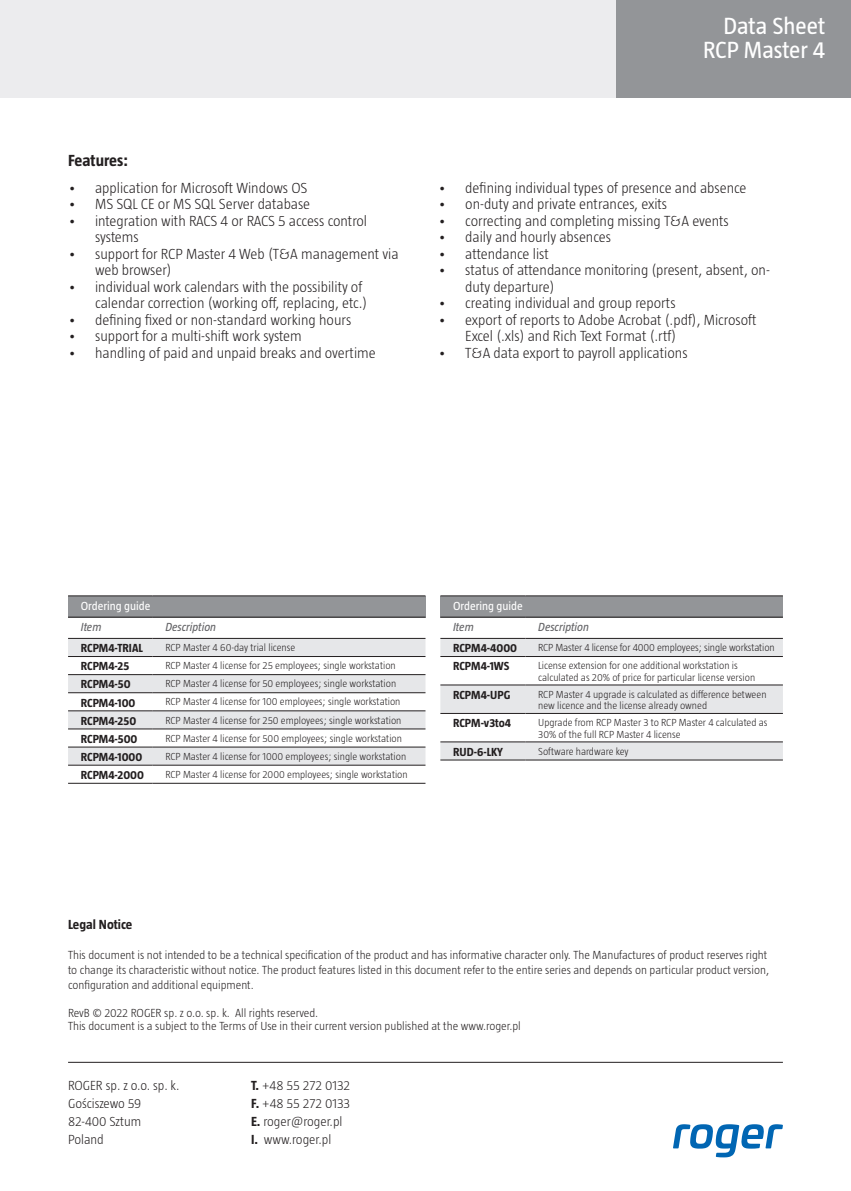
<style>
.page{position:relative;width:851px;height:1191px;background:#fff}
.page>*{position:absolute;margin:0;border:0;box-sizing:border-box;transform-origin:0 0}
.t1{font:300 24px/24px "Taz";color:#fff;text-align:right}
.t2{font:24px/24px "Taz";color:#fff;text-align:right}
.t3{font:700 16.5px "Taz";color:#231f20}
.t4{font:300 15px/16.5px "Taz";color:#231f20}
.t5{font:300 13.5px/18px "Taz";color:#231f20}
.t6{font:700 13.5px "Taz";color:#231f20}
.t7{font:300 12px/15px "Taz";color:#231f20}
.t8{font:700 12px "Taz";color:#231f20}
.t9{font:italic 12px "Taz";color:#636366}
.t10{font:12px "Taz";color:#fff}
.t11{font:300 10.5px/11.6px "Taz";color:#231f20}
.s1{font-weight:700}
</style>
<div class="page">
<div style="left:612px;top:0;width:238px;height:98px;background:#939598"></div>
<div style="left:0;top:0;width:615px;height:97px;background:#ececee"></div>
<svg style="left:673px;top:1124px;width:109px;height:33px"></svg>
<hr style="left:68px;top:1062px;width:714px;height:1px;background:#231f20">
<div style="left:68px;top:596px;width:357px;height:21px;background:#939598"></div>
<div style="left:68px;top:639px;width:357px;height:17px;background:#e6e7e9"></div>
<svg style="left:68px;top:675px;width:357px;height:108px;fill:#e6e7e9"></svg>
<hr style="left:68px;top:617px;width:85px;height:1px;background:#231f20">
<hr style="left:153px;top:617px;width:272px;height:1px;background:#231f20">
<hr style="left:68px;top:638px;width:85px;height:1px;background:#231f20">
<hr style="left:153px;top:638px;width:272px;height:1px;background:#231f20">
<hr style="left:68px;top:674px;width:85px;height:1px;background:#231f20">
<hr style="left:153px;top:674px;width:272px;height:1px;background:#231f20">
<hr style="left:68px;top:710px;width:85px;height:1px;background:#231f20">
<hr style="left:153px;top:710px;width:272px;height:1px;background:#231f20">
<hr style="left:68px;top:747px;width:85px;height:1px;background:#231f20">
<hr style="left:153px;top:747px;width:272px;height:1px;background:#231f20">
<hr style="left:68px;top:595px;width:85px;height:1px;background:#231f20">
<hr style="left:153px;top:595px;width:272px;height:1px;background:#231f20">
<hr style="left:68px;top:656px;width:85px;height:1px;background:#231f20">
<hr style="left:153px;top:656px;width:272px;height:1px;background:#231f20">
<hr style="left:68px;top:692px;width:85px;height:1px;background:#231f20">
<hr style="left:153px;top:692px;width:272px;height:1px;background:#231f20">
<hr style="left:68px;top:728px;width:85px;height:1px;background:#231f20">
<hr style="left:153px;top:728px;width:272px;height:1px;background:#231f20">
<hr style="left:68px;top:765px;width:85px;height:1px;background:#231f20">
<hr style="left:153px;top:765px;width:272px;height:1px;background:#231f20">
<hr style="left:68px;top:783px;width:85px;height:1px;background:#231f20">
<hr style="left:153px;top:783px;width:272px;height:1px;background:#231f20">
<div style="left:440px;top:596px;width:342px;height:21px;background:#939598"></div>
<div style="left:440px;top:639px;width:342px;height:120px;background:#e6e7e9"></div>
<svg style="left:440px;top:657px;width:342px;height:84px"></svg>
<hr style="left:440px;top:617px;width:85px;height:1px;background:#231f20">
<hr style="left:525px;top:617px;width:257px;height:1px;background:#231f20">
<hr style="left:440px;top:638px;width:85px;height:1px;background:#231f20">
<hr style="left:525px;top:638px;width:257px;height:1px;background:#231f20">
<hr style="left:440px;top:684px;width:85px;height:1px;background:#231f20">
<hr style="left:525px;top:684px;width:257px;height:1px;background:#231f20">
<hr style="left:440px;top:741px;width:85px;height:1px;background:#231f20">
<hr style="left:525px;top:741px;width:257px;height:1px;background:#231f20">
<hr style="left:440px;top:595px;width:85px;height:1px;background:#231f20">
<hr style="left:525px;top:595px;width:257px;height:1px;background:#231f20">
<hr style="left:440px;top:656px;width:85px;height:1px;background:#231f20">
<hr style="left:525px;top:656px;width:257px;height:1px;background:#231f20">
<hr style="left:440px;top:713px;width:85px;height:1px;background:#231f20">
<hr style="left:525px;top:713px;width:257px;height:1px;background:#231f20">
<hr style="left:440px;top:759px;width:85px;height:1px;background:#231f20">
<hr style="left:525px;top:759px;width:257px;height:1px;background:#231f20">
<p class="t3" style="left:68px;top:151px;width:62px">Features:</p>
<p class="t4" style="left:68px;top:179px;width:241px">• application for Microsoft Windows OS</p>
<p class="t4" style="left:68px;top:196px;width:243px">• MS SQL CE or MS SQL Server database</p>
<p class="t4" style="left:95px;top:212px;width:273px;text-indent:-27px">• integration with RACS 4 or RACS 5 access control systems</p>
<p class="t4" style="left:95px;top:245px;width:305px;text-indent:-27px">• support for RCP Master 4 Web (T&amp;A management via web browser)</p>
<p class="t4" style="left:95px;top:278px;width:274px;text-indent:-27px">• individual work calendars with the possibility of calendar correction (working off, replacing, etc.)</p>
<p class="t4" style="left:68px;top:311px;width:285px">• defining fixed or non-standard working hours</p>
<p class="t4" style="left:68px;top:328px;width:235px">• support for a multi-shift work system</p>
<p class="t4" style="left:68px;top:344px;width:309px">• handling of paid and unpaid breaks and overtime</p>
<h1 class="t2" style="left:703px;top:14px;width:123px">Data Sheet<br>RCP Master 4</h1>
<h1 class="t1" style="left:686px;top:20px;width:136px">Kontrolery serii<br>PRxx1</h1>
<p class="t4" style="left:438px;top:179px;width:310px">• defining individual types of presence and absence</p>
<p class="t4" style="left:438px;top:196px;width:230px">• on-duty and private entrances, exits</p>
<p class="t4" style="left:438px;top:212px;width:292px">• correcting and completing missing T&amp;A events</p>
<p class="t4" style="left:438px;top:229px;width:174px">• daily and hourly absences</p>
<p class="t4" style="left:438px;top:245px;width:112px">• attendance list</p>
<p class="t4" style="left:465px;top:262px;width:306px;text-indent:-27px">• status of attendance monitoring (present, absent, on&shy;duty departure)</p>
<p class="t4" style="left:438px;top:295px;width:239px">• creating individual and group reports</p>
<p class="t4" style="left:465px;top:311px;width:293px;text-indent:-27px">• export of reports to Adobe Acrobat (.pdf), Microsoft<br>Excel (.xls) and Rich Text Format (.rtf)</p>
<p class="t4" style="left:438px;top:344px;width:251px">• T&amp;A data export to payroll applications</p>
<p class="t10" style="left:81px;top:599px;width:71px">Ordering guide</p>
<p class="t9" style="left:81px;top:620px;width:22px">Item</p>
<p class="t9" style="left:165px;top:620px;width:52px">Description</p>
<p class="t8" style="left:81px;top:641px;width:64px">RCPM4-TRIAL</p>
<p class="t11" style="left:165px;top:641px;width:131px">RCP Master 4 60-day trial license</p>
<p class="t8" style="left:81px;top:659px;width:50px">RCPM4-25</p>
<p class="t11" style="left:165px;top:659px;width:232px">RCP Master 4 license for 25 employees; single workstation</p>
<p class="t8" style="left:81px;top:677px;width:51px">RCPM4-50</p>
<p class="t11" style="left:165px;top:678px;width:232px">RCP Master 4 license for 50 employees; single workstation</p>
<p class="t8" style="left:81px;top:696px;width:56px">RCPM4-100</p>
<p class="t11" style="left:165px;top:696px;width:236px">RCP Master 4 license for 100 employees; single workstation</p>
<p class="t8" style="left:81px;top:714px;width:57px">RCPM4-250</p>
<p class="t11" style="left:165px;top:714px;width:237px">RCP Master 4 license for 250 employees; single workstation</p>
<p class="t8" style="left:81px;top:732px;width:58px">RCPM4-500</p>
<p class="t11" style="left:165px;top:732px;width:238px">RCP Master 4 license for 500 employees; single workstation</p>
<p class="t8" style="left:81px;top:750px;width:63px">RCPM4-1000</p>
<p class="t11" style="left:165px;top:750px;width:242px">RCP Master 4 license for 1000 employees; single workstation</p>
<p class="t8" style="left:81px;top:768px;width:65px">RCPM4-2000</p>
<p class="t11" style="left:165px;top:768px;width:244px">RCP Master 4 license for 2000 employees; single workstation</p>
<p class="t10" style="left:453px;top:599px;width:71px">Ordering guide</p>
<p class="t9" style="left:453px;top:620px;width:22px">Item</p>
<p class="t9" style="left:538px;top:620px;width:52px">Description</p>
<p class="t8" style="left:453px;top:641px;width:65px">RCPM4-4000</p>
<p class="t11" style="left:538px;top:641px;width:238px">RCP Master 4 license for 4000 employees; single workstation</p>
<p class="t8" style="left:453px;top:659px;width:58px">RCPM4-1WS</p>
<p class="t11" style="left:538px;top:659px;width:218px">License extension for one additional workstation is calculated as 20% of price for particular license version</p>
<p class="t8" style="left:453px;top:688px;width:59px">RCPM4-UPG</p>
<p class="t11" style="left:538px;top:688px;width:230px">RCP Master 4 upgrade is calculated as difference between new licence and the license already owned</p>
<p class="t8" style="left:453px;top:716px;width:59px">RCPM-v3to4</p>
<p class="t11" style="left:538px;top:716px;width:231px">Upgrade from RCP Master 3 to RCP Master 4 calculated as<br>30% of the full RCP Master 4 license</p>
<p class="t8" style="left:453px;top:745px;width:51px">RUD-6-LKY</p>
<p class="t11" style="left:538px;top:745px;width:92px">Software hardware key</p>
<p class="t6" style="left:68px;top:916px;width:66px">Legal Notice</p>
<p class="t7" style="left:68px;top:946px;width:702px">This document is not intended to be a technical specification of the product and has informative character only. The Manufactures of product reserves right to change its characteristic without notice. The product features listed in this document refer to the entire series and depends on particular product version, configuration and additional equipment.</p>
<p class="t7" style="left:68px;top:1006px;width:454px;line-height:13.2px">RevB © 2022 ROGER sp. z o.o. sp. k. All rights reserved.<br>This document is a subject to the Terms of Use in their current version published at the www.roger.pl</p>
<p class="t5" style="left:68px;top:1076px;width:113px">ROGER sp. z o.o. sp. k.<br>Gościszewo 59<br>82-400 Sztum<br>Poland</p>
<p class="t5" style="left:251px;top:1076px;width:101px"><span class="s1">T.</span> +48 55 272 0132<br><span class="s1">F.</span> +48 55 272 0133<br><span class="s1">E.</span> roger@roger.pl<br><span class="s1">I.</span> www.roger.pl</p>
</div>
